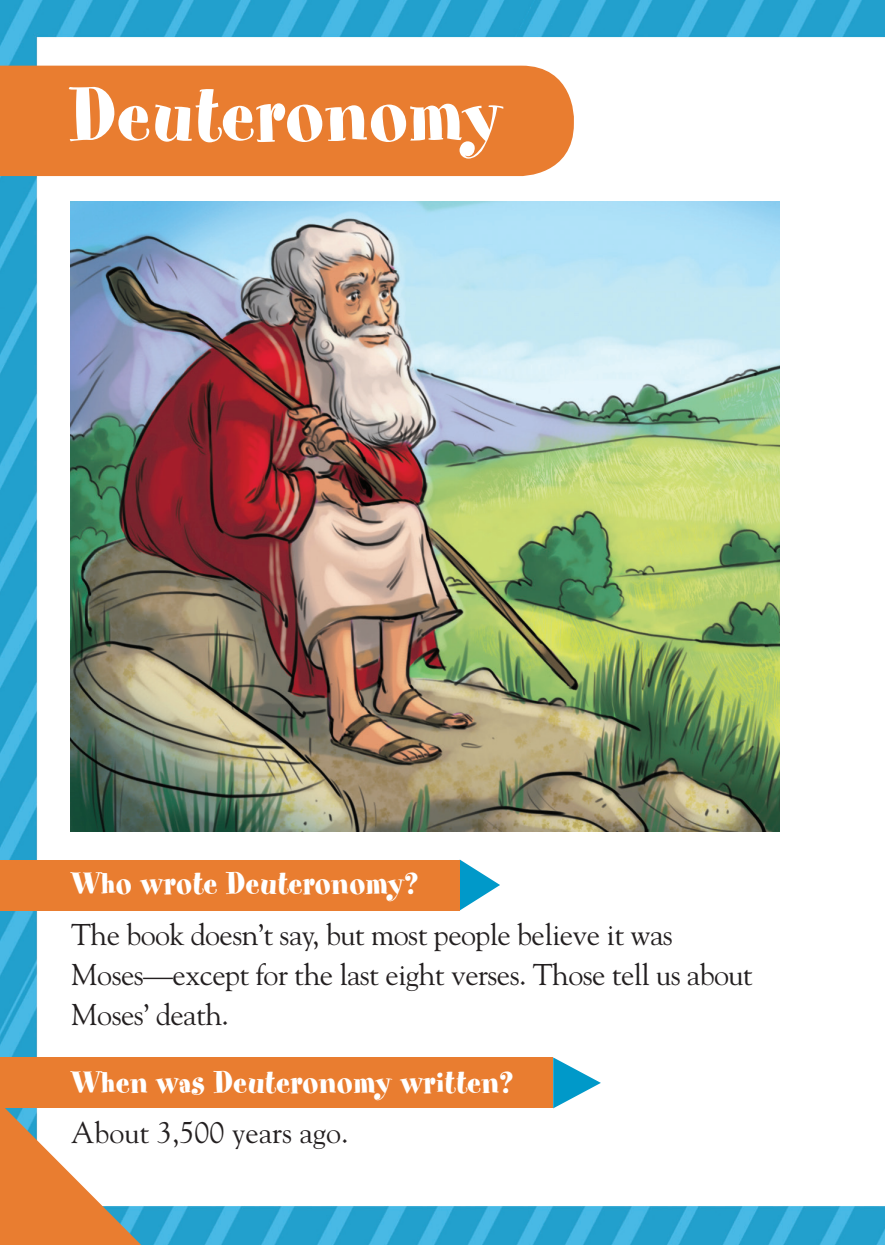
<style>
.page{position:relative;width:885px;height:1245px;background:#fff}
.page>*{position:absolute;margin:0;border:0;box-sizing:border-box;transform-origin:0 0}
.t1{font:85px "Spumoni LP";letter-spacing:.02em;color:#fff}
.t2{font:35px "Spumoni LP";letter-spacing:.02em;color:#fff}
.t3{font:30px/40px "Goudy";letter-spacing:-.02em;color:#231f20}
.t4{font:30px "Goudy";color:#231f20}
</style>
<div class="page">
<img style="left:0;top:0;width:885px;height:1245px">
<div style="left:0;top:66px;width:574px;height:110px;background:#e97d30"></div>
<svg style="left:553px;top:1057px;width:48px;height:51px"></svg>
<div style="left:0;top:1057px;width:553px;height:51px;background:#e97d30"></div>
<svg style="left:460px;top:860px;width:40px;height:50px"></svg>
<div style="left:0;top:860px;width:460px;height:50px;background:#e97d30"></div>
<img style="left:70px;top:202px;width:710px;height:630px">
<svg style="left:0;top:1050px;width:193px;height:195px"></svg>
<h1 class="t1" style="left:71px;top:72px;width:432px">Deuteronomy</h1>
<p class="t2" style="left:71px;top:866px;width:349px">Who wrote Deuteronomy?</p>
<p class="t3" style="left:71px;top:913px;width:683px">The book doesn’t say, but most people believe it was<br>Moses—except for the last eight verses. Those tell us about<br>Moses’ death.</p>
<p class="t2" style="left:71px;top:1065px;width:444px">When was Deuteronomy written?</p>
<p class="t4" style="left:71px;top:1114px;width:279px">About 3,500 years ago.</p>
</div>
